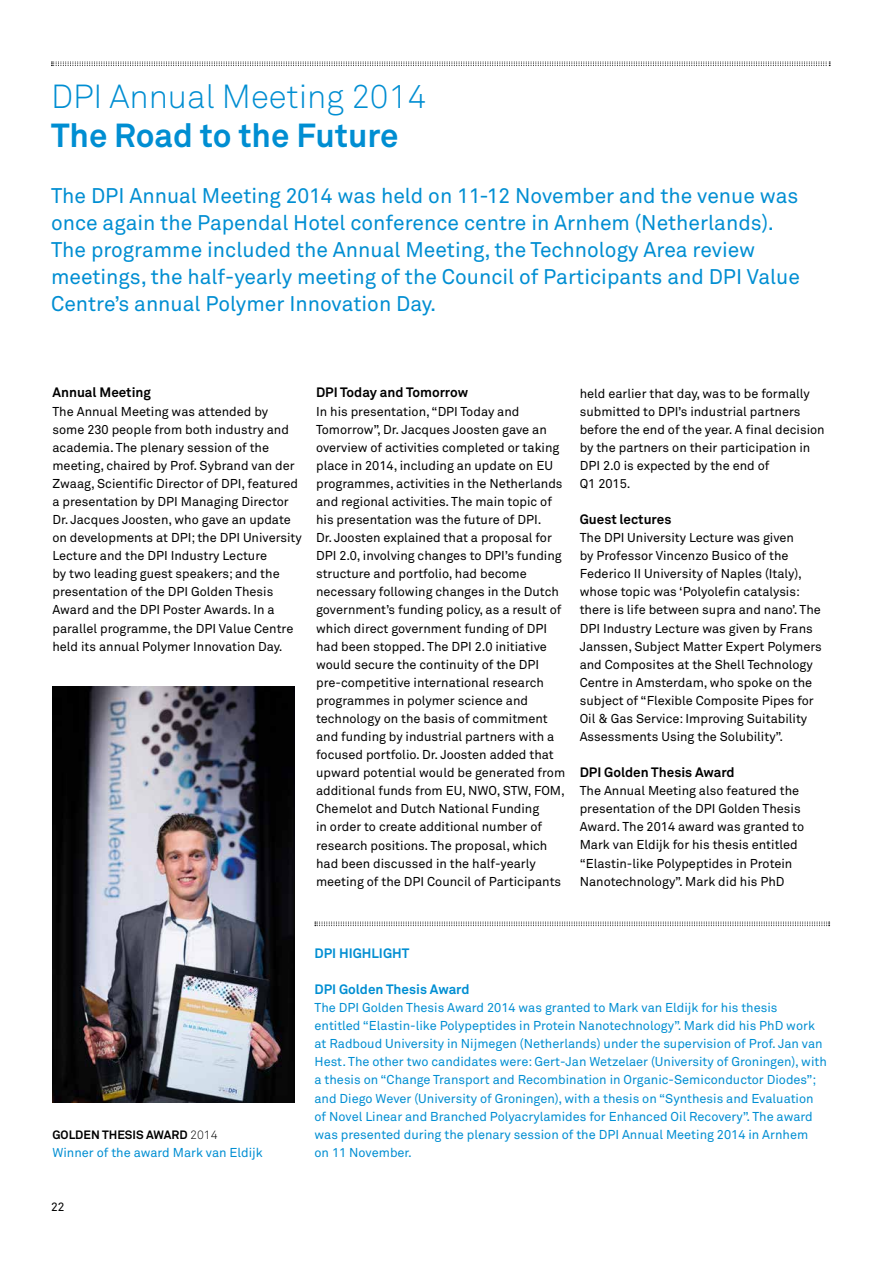
<style>
.page{position:relative;width:893px;height:1263px;background:#fff}
.page>*{position:absolute;margin:0;border:0;box-sizing:border-box;transform-origin:0 0}
.t1{font:300 33px "Akkurat";color:#008ed2}
.t2{font:700 33px "Akkurat";color:#008ed2}
.t3{font:21px/27.2px "Akkurat";color:#008ed2}
.t4{font:700 13.5px "Akkurat";color:#000}
.t5{font:700 13.5px "Akkurat";color:#008ed2}
.t6{font:12.75px/18.1px "Akkurat";color:#000}
.t7{font:12.75px/18.1px "Akkurat";color:#008ed2}
.t8{font:700 12px "Akkurat";color:#000}
.t9{font:12px "Akkurat";color:#000}
.s1{font-weight:300}
</style>
<div class="page">
<svg style="left:51px;top:62px;width:779px;height:4px"></svg>
<svg style="left:315px;top:922px;width:515px;height:4px"></svg>
<img style="left:52px;top:687px;width:243px;height:415px">
<h1 class="t1" style="left:51px;top:77px;width:377px">DPI Annual Meeting 2014</h1>
<h1 class="t2" style="left:51px;top:115px;width:349px">The Road to the Future</h1>
<p class="t3" style="left:51px;top:183px;width:750px">The DPI Annual Meeting 2014 was held on 11-12 November and the venue was once again the Papendal Hotel conference centre in Arnhem (Netherlands).<br>The programme included the Annual Meeting, the Technology Area review meetings, the half-yearly meeting of the Council of Participants and DPI Value Centre’s annual Polymer Innovation Day.</p>
<p class="t4" style="left:52px;top:384px;width:100px">Annual Meeting</p>
<p class="t6" style="left:52px;top:402px;width:251px">The Annual Meeting was attended by some 230 people from both industry and academia. The plenary session of the meeting, chaired by Prof. Sybrand van der Zwaag, Scientific Director of DPI, featured a presentation by DPI Managing Director Dr. Jacques Joosten, who gave an update on developments at DPI; the DPI University Lecture and the DPI Industry Lecture<br>by two leading guest speakers; and the presentation of the DPI Golden Thesis Award and the DPI Poster Awards. In a parallel programme, the DPI Value Centre held its annual Polymer Innovation Day.</p>
<p class="t4" style="left:316px;top:384px;width:153px">DPI Today and Tomorrow</p>
<p class="t6" style="left:316px;top:402px;width:251px">In his presentation, “DPI Today and Tomorrow”, Dr. Jacques Joosten gave an overview of activities completed or taking place in 2014, including an update on EU programmes, activities in the Netherlands and regional activities. The main topic of his presentation was the future of DPI.<br>Dr. Joosten explained that a proposal for DPI 2.0, involving changes to DPI’s funding structure and portfolio, had become necessary following changes in the Dutch government’s funding policy, as a result of which direct government funding of DPI had been stopped. The DPI 2.0 initiative would secure the continuity of the DPI pre-competitive international research programmes in polymer science and technology on the basis of commitment and funding by industrial partners with a focused portfolio. Dr. Joosten added that upward potential would be generated from additional funds from EU, NWO, STW, FOM, Chemelot and Dutch National Funding<br>in order to create additional number of research positions. The proposal, which had been discussed in the half-yearly meeting of the DPI Council of Participants</p>
<p class="t6" style="left:580px;top:384px;width:247px">held earlier that day, was to be formally submitted to DPI’s industrial partners before the end of the year. A final decision by the partners on their participation in DPI 2.0 is expected by the end of<br>Q1 2015.</p>
<p class="t4" style="left:580px;top:511px;width:93px">Guest lectures</p>
<p class="t6" style="left:580px;top:529px;width:244px">The DPI University Lecture was given<br>by Professor Vincenzo Busico of the Federico II University of Naples (Italy), whose topic was ‘Polyolefin catalysis: there is life between supra and nano’. The DPI Industry Lecture was given by Frans Janssen, Subject Matter Expert Polymers and Composites at the Shell Technology Centre in Amsterdam, who spoke on the subject of “Flexible Composite Pipes for Oil &amp; Gas Service: Improving Suitability Assessments Using the Solubility”.</p>
<p class="t4" style="left:580px;top:764px;width:156px">DPI Golden Thesis Award</p>
<p class="t6" style="left:580px;top:782px;width:226px">The Annual Meeting also featured the presentation of the DPI Golden Thesis Award. The 2014 award was granted to Mark van Eldijk for his thesis entitled “Elastin-like Polypeptides in Protein Nanotechnology”. Mark did his PhD</p>
<p class="t8" style="left:52px;top:1127px;width:167px">GOLDEN THESIS AWARD <span class="s1">2014</span></p>
<p class="t7" style="left:52px;top:1143px;width:212px">Winner of the award Mark van Eldijk</p>
<p class="t9" style="left:51px;top:1200px;width:15px">22</p>
<p class="t5" style="left:314px;top:944px;width:96px">DPI HIGHLIGHT</p>
<p class="t5" style="left:314px;top:981px;width:156px">DPI Golden Thesis Award</p>
<p class="t7" style="left:314px;top:999px;width:514px">The DPI Golden Thesis Award 2014 was granted to Mark van Eldijk for his thesis<br>entitled “Elastin-like Polypeptides in Protein Nanotechnology”. Mark did his PhD work at Radboud University in Nijmegen (Netherlands) under the supervision of Prof. Jan van Hest. The other two candidates were: Gert-Jan Wetzelaer (University of Groningen), with a thesis on “Change Transport and Recombination in Organic-Semiconductor Diodes”; and Diego Wever (University of Groningen), with a thesis on “Synthesis and Evaluation of Novel Linear and Branched Polyacrylamides for Enhanced Oil Recovery”. The award was presented during the plenary session of the DPI Annual Meeting 2014 in Arnhem<br>on 11 November.</p>
</div>
